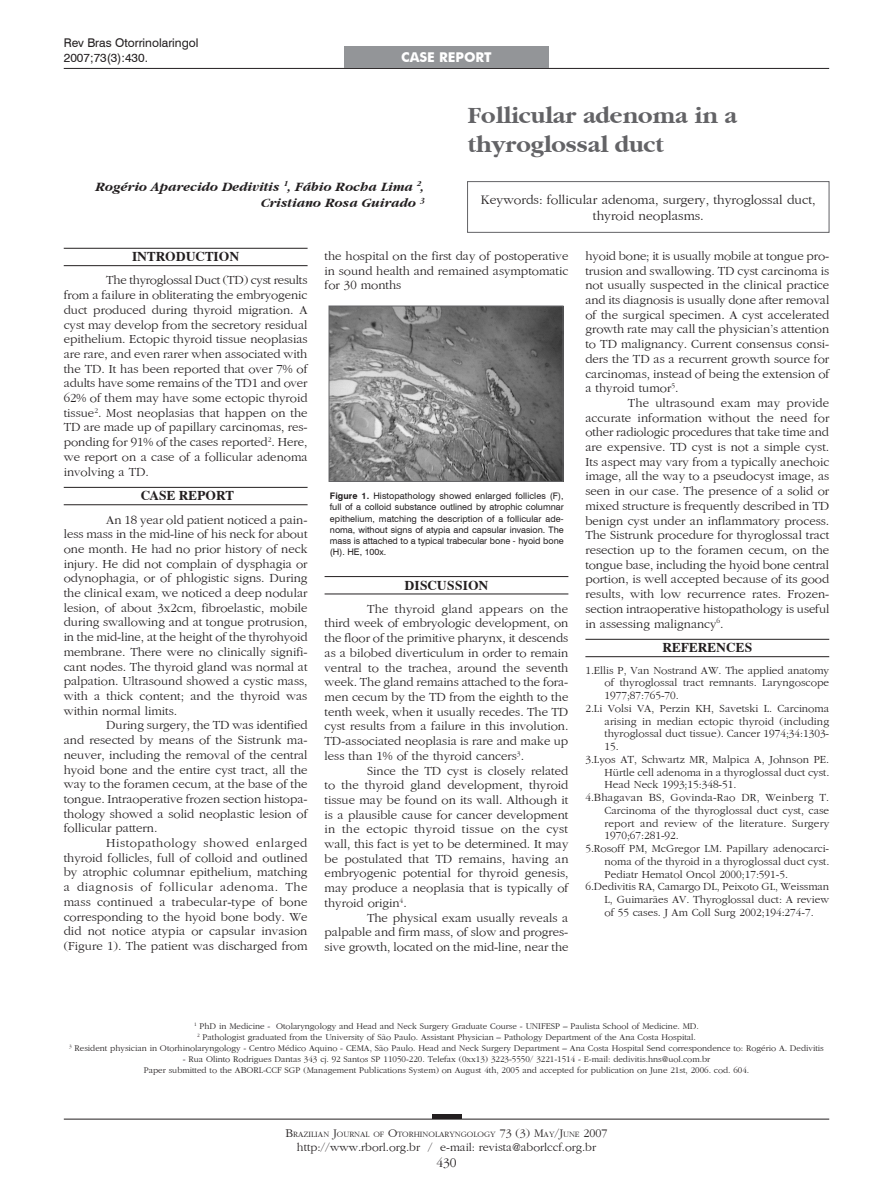
<style>
.page{position:relative;width:893px;height:1191px;background:#fff}
.page>*{position:absolute;margin:0;border:0;box-sizing:border-box;transform-origin:0 0}
.t1{font:700 24px/28.8px "Gatineau";color:#636366}
.t2{font:13.5px/16.2px "Gatineau Plain";color:#231f20;text-align:center}
.t3{font:italic 700 13.5px/16.2px "Gatineau";color:#231f20;text-align:right}
.t4{font:700 13.5px "Dutch 801 BT";color:#231f20}
.t5{font:700 13.5px "Futura BT";color:#fff}
.t6{font:12.75px/14.7px "Gatineau Plain";color:#231f20;text-align:justify}
.t7{font:12px "Gatineau Plain";color:#231f20}
.t8{font:12px/14.4px "Swiss 721 BT";color:#231f20}
.t9{font:11.25px/12.8px "Gatineau Plain";color:#231f20;text-align:justify}
.t10{font:9px/10.8px "Gatineau Plain";color:#231f20;text-align:center}
.t11{font:9px/11.2px "Swiss 721 BT";color:#231f20;text-align:justify}
.t12{font:8.4px "Gatineau Plain";color:#231f20}
.s1{font-weight:700}
.s2{font-size:12px}
</style>
<div class="page">
<hr style="left:64px;top:68px;width:765px;height:1px;background:#231f20">
<hr style="left:64px;top:1118px;width:765px;height:1px;background:#231f20">
<hr style="left:432px;top:1114px;width:29px;height:4px;background:#231f20">
<div style="left:344px;top:47px;width:205px;height:21px;background:#939598"></div>
<hr style="left:64px;top:248px;width:244px;height:1px;background:#231f20">
<hr style="left:64px;top:265px;width:244px;height:1px;background:#231f20">
<hr style="left:64px;top:487px;width:244px;height:1px;background:#231f20">
<hr style="left:64px;top:504px;width:244px;height:1px;background:#231f20">
<hr style="left:325px;top:576px;width:243px;height:1px;background:#231f20">
<hr style="left:325px;top:593px;width:243px;height:1px;background:#231f20">
<hr style="left:585px;top:639px;width:244px;height:1px;background:#231f20">
<hr style="left:585px;top:656px;width:244px;height:1px;background:#231f20">
<div style="left:467px;top:181px;width:362px;height:51px;border:1px solid #636366"></div>
<img style="left:331px;top:308px;width:230px;height:171px">
<div style="left:329px;top:306px;width:234px;height:175px;border:1px solid #636366"></div>
<p class="t8" style="left:64px;top:36px;width:136px">Rev Bras Otorrinolaringol<br>2007;73(3):430.</p>
<p class="t5" style="left:401px;top:49px;width:92px">CASE REPORT</p>
<h1 class="t1" style="left:468px;top:101px;width:271px">Follicular adenoma in a thyroglossal duct</h1>
<p class="t3" style="left:96px;top:179px;width:330px">Rogério Aparecido Dedivitis <sup>1</sup>, Fábio Rocha Lima <sup>2</sup>,<br>Cristiano Rosa Guirado <sup>3</sup></p>
<p class="t2" style="left:481px;top:191px;width:336px">Keywords: follicular adenoma, surgery, thyroglossal duct, thyroid neoplasms.</p>
<p class="t4" style="left:132px;top:248px;width:109px">INTRODUCTION</p>
<p class="t6" style="left:64px;top:273px;width:245px;text-indent:43px">The thyroglossal Duct (TD) cyst results from a failure in obliterating the embryogenic duct produced during thyroid migration. A cyst may develop from the secretory residual epithelium. Ectopic thyroid tissue neoplasias are rare, and even rarer when associated with the TD. It has been reported that over 7% of adults have some remains of the TD1 and over 62% of them may have some ectopic thyroid tissue<sup>2</sup>. Most neoplasias that happen on the TD are made up of papillary carcinomas, res&shy;ponding for 91% of the cases reported<sup>2</sup>. Here, we report on a case of a follicular adenoma involving a TD.</p>
<p class="t4" style="left:141px;top:487px;width:95px">CASE REPORT</p>
<p class="t6" style="left:64px;top:512px;width:245px;text-indent:43px">An 18 year old patient noticed a pain&shy;less mass in the mid-line of his neck for about one month. He had no prior history of neck injury. He did not complain of dysphagia or odynophagia, or of phlogistic signs. During the clinical exam, we noticed a deep nodular lesion, of about 3x2cm, fibroelastic, mobile during swallowing and at tongue protrusion, in the mid-line, at the height of the thyrohyoid membrane. There were no clinically signifi&shy;cant nodes. The thyroid gland was normal at palpation. Ultrasound showed a cystic mass, with a thick content; and the thyroid was within normal limits.</p>
<p class="t6" style="left:64px;top:718px;width:245px;text-indent:43px">During surgery, the TD was identified and resected by means of the Sistrunk ma&shy;neuver, including the removal of the central hyoid bone and the entire cyst tract, all the way to the foramen cecum, at the base of the tongue. Intraoperative frozen section histopa&shy;thology showed a solid neoplastic lesion of follicular pattern.</p>
<p class="t6" style="left:64px;top:836px;width:245px;text-indent:43px">Histopathology showed enlarged thyroid follicles, full of colloid and outlined by atrophic columnar epithelium, matching a diagnosis of follicular adenoma. The mass continued a trabecular-type of bone corresponding to the hyoid bone body. We did not notice atypia or capsular invasion (Figure 1). The patient was discharged from</p>
<p class="t6" style="left:325px;top:249px;width:245px">the hospital on the first day of postoperative in sound health and remained asymptomatic for 30 months</p>
<p class="t11" style="left:330px;top:490px;width:235px"><span class="s1">Figure 1.</span> Histopathology showed enlarged follicles (F), full of a colloid substance outlined by atrophic columnar epithelium, matching the description of a follicular ade&shy;noma, without signs of atypia and capsular invasion. The mass is attached to a typical trabecular bone - hyoid bone (H). HE, 100x.</p>
<p class="t4" style="left:404px;top:577px;width:85px">DISCUSSION</p>
<p class="t6" style="left:325px;top:601px;width:245px;text-indent:43px">The thyroid gland appears on the third week of embryologic development, on the floor of the primitive pharynx, it descends as a bilobed diverticulum in order to remain ventral to the trachea, around the seventh week. The gland remains attached to the fora&shy;men cecum by the TD from the eighth to the tenth week, when it usually recedes. The TD cyst results from a failure in this involution.<br>TD-associated neoplasia is rare and make up less than 1% of the thyroid cancers<sup>3</sup>.</p>
<p class="t6" style="left:325px;top:763px;width:245px;text-indent:43px">Since the TD cyst is closely related to the thyroid gland development, thyroid tissue may be found on its wall. Although it is a plausible cause for cancer development in the ectopic thyroid tissue on the cyst wall, this fact is yet to be determined. It may be postulated that TD remains, having an embryogenic potential for thyroid genesis, may produce a neoplasia that is typically of thyroid origin<sup>4</sup>.</p>
<p class="t6" style="left:325px;top:910px;width:245px;text-indent:43px">The physical exam usually reveals a palpable and firm mass, of slow and progres&shy;sive growth, located on the mid-line, near the</p>
<p class="t6" style="left:585px;top:249px;width:245px">hyoid bone; it is usually mobile at tongue pro&shy;trusion and swallowing. TD cyst carcinoma is not usually suspected in the clinical practice and its diagnosis is usually done after removal of the surgical specimen. A cyst accelerated growth rate may call the physician’s attention to TD malignancy. Current consensus consi&shy;ders the TD as a recurrent growth source for carcinomas, instead of being the extension of a thyroid tumor<sup>5</sup>.</p>
<p class="t6" style="left:585px;top:396px;width:245px;text-indent:43px">The ultrasound exam may provide accurate information without the need for other radiologic procedures that take time and are expensive. TD cyst is not a simple cyst.<br>Its aspect may vary from a typically anechoic image, all the way to a pseudocyst image, as seen in our case. The presence of a solid or mixed structure is frequently described in TD benign cyst under an inflammatory process.<br>The Sistrunk procedure for thyroglossal tract resection up to the foramen cecum, on the tongue base, including the hyoid bone central portion, is well accepted because of its good results, with low recurrence rates. Frozen&shy;section intraoperative histopathology is useful in assessing malignancy<sup>6</sup>.</p>
<p class="t4" style="left:662px;top:639px;width:91px">REFERENCES</p>
<p class="t9" style="left:605px;top:664px;width:226px;text-indent:-19px">1. Ellis P, Van Nostrand AW. The applied anatomy of thyroglossal tract remnants. Laryngoscope 1977;87:765-70.</p>
<p class="t9" style="left:605px;top:702px;width:226px;text-indent:-19px">2. Li Volsi VA, Perzin KH, Savetski L. Carcinoma arising in median ectopic thyroid (including thyroglossal duct tissue). Cancer 1974;34:1303- 15.</p>
<p class="t9" style="left:605px;top:753px;width:226px;text-indent:-19px">3. Lyos AT, Schwartz MR, Malpica A, Johnson PE.<br>Hürtle cell adenoma in a thyroglossal duct cyst.<br>Head Neck 1993;15:348-51.</p>
<p class="t9" style="left:605px;top:791px;width:226px;text-indent:-19px">4. Bhagavan BS, Govinda-Rao DR, Weinberg T.<br>Carcinoma of the thyroglossal duct cyst, case report and review of the literature. Surgery 1970;67:281-92.</p>
<p class="t9" style="left:605px;top:842px;width:226px;text-indent:-19px">5. Rosoff PM, McGregor LM. Papillary adenocarci&shy;noma of the thyroid in a thyroglossal duct cyst.<br>Pediatr Hematol Oncol 2000;17:591-5.</p>
<p class="t9" style="left:605px;top:880px;width:226px;text-indent:-19px">6. Dedivitis RA, Camargo DL, Peixoto GL, Weissman L, Guimarães AV. Thyroglossal duct: A review of 55 cases. J Am Coll Surg 2002;194:274-7.</p>
<p class="t10" style="left:69px;top:1021px;width:756px"><sup>1</sup> PhD in Medicine - Otolaryngology and Head and Neck Surgery Graduate Course - UNIFESP – Paulista School of Medicine. MD.<br><sup>2</sup> Pathologist graduated from the University of São Paulo. Assistant Physician – Pathology Department of the Ana Costa Hospital.<br><sup>3</sup> Resident physician in Otorhinolaryngology - Centro Médico Aquino - CEMA, São Paulo. Head and Neck Surgery Department – Ana Costa Hospital Send correspondence to: Rogério A. Dedivitis</p>
<p class="t10" style="left:144px;top:1053px;width:607px">- Rua Olinto Rodrigues Dantas 343 cj. 92 Santos SP 11050-220. Telefax (0xx13) 3223-5550/ 3221-1514 - E-mail: dedivitis.hns@uol.com.br<br>Paper submitted to the ABORL-CCF SGP (Management Publications System) on August 4th, 2005 and accepted for publication on June 21st, 2006. cod. 604.</p>
<p class="t12" style="left:286px;top:1129px;width:323px"><span class="s2">B</span>RAZILIAN <span class="s2">J</span>OURNAL OF <span class="s2">O</span>TORHINOLARYNGOLOGY <span class="s2">73 (3) M</span>AY<span class="s2">/J</span>UNE <span class="s2">2007</span></p>
<p class="t7" style="left:297px;top:1141px;width:301px">http://www.rborl.org.br / e-mail: revista@aborlccf.org.br</p>
<p class="t2" style="left:436px;top:1155px;width:22px">430</p>
</div>
